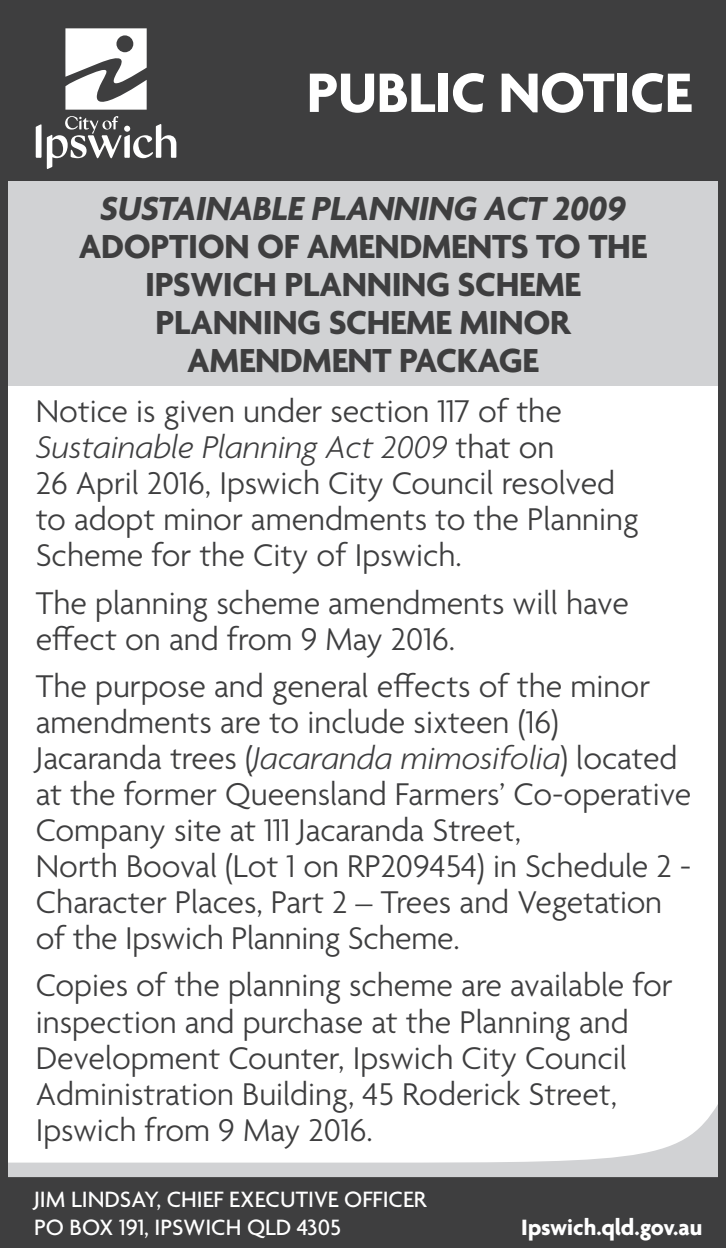
<style>
.page{position:relative;width:726px;height:1248px;background:#fff}
.page>*{position:absolute;margin:0;border:0;box-sizing:border-box;transform-origin:0 0}
.t1{font:700 60px "Agenda";letter-spacing:-.01em;color:#fff}
.t2{font:700 36px/38px "Agenda";letter-spacing:-.01em;color:#3e3e3f;text-align:center}
.t3{font:italic 700 36px "Agenda";letter-spacing:-.01em;color:#3e3e3f}
.t4{font:300 34px/36px "Agenda";color:#3e3e3f}
.t5{font:500 24px "Agenda";color:#fff}
.t6{font:700 24px "Agenda";color:#fff}
.s1{font-style:italic}
</style>
<div class="page">
<div style="left:0;top:0;width:726px;height:181px;background:#3e3e3f"></div>
<div style="left:0;top:181px;width:726px;height:204px;background:#d1d2d4"></div>
<svg style="left:36px;top:28px;width:140px;height:141px"></svg>
<div style="left:0;top:1171px;width:726px;height:76px;background:#3e3e3f"></div>
<svg style="left:9px;top:1106px;width:708px;height:70px"></svg>
<div style="left:0;top:0;width:726px;height:1247px;border:8px solid #3e3e3f"></div>
<p class="t1" style="left:307px;top:60px;width:387px">PUBLIC NOTICE</p>
<p class="t3" style="left:100px;top:189px;width:527px">SUSTAINABLE PLANNING ACT 2009</p>
<p class="t2" style="left:79px;top:230px;width:569px">ADOPTION OF AMENDMENTS TO THE<br>IPSWICH PLANNING SCHEME</p>
<p class="t2" style="left:155px;top:306px;width:416px">PLANNING SCHEME MINOR</p>
<p class="t2" style="left:187px;top:344px;width:353px">AMENDMENT PACKAGE</p>
<p class="t4" style="left:36px;top:395px;width:527px">Notice is given under section 117 of the<br><span class="s1">Sustainable Planning Act 2009</span> that on</p>
<p class="t4" style="left:36px;top:467px;width:604px">26 April 2016, Ipswich City Council resolved to adopt minor amendments to the Planning<br>Scheme for the City of Ipswich.</p>
<p class="t4" style="left:36px;top:586px;width:594px">The planning scheme amendments will have effect on and from 9 May 2016.</p>
<p class="t4" style="left:36px;top:670px;width:616px">The purpose and general effects of the minor</p>
<p class="t4" style="left:36px;top:706px;width:657px">amendments are to include sixteen (16)<br>Jacaranda trees (<span class="s1">Jacaranda mimosifolia</span>) located at the former Queensland Farmers’ Co-operative</p>
<p class="t4" style="left:36px;top:814px;width:657px">Company site at 111 Jacaranda Street,<br>North Booval (Lot 1 on RP209454) in Schedule 2 -</p>
<p class="t4" style="left:36px;top:886px;width:628px">Character Places, Part 2 – Trees and Vegetation of the Ipswich Planning Scheme.</p>
<p class="t4" style="left:36px;top:969px;width:638px">Copies of the planning scheme are available for inspection and purchase at the Planning and Development Counter, Ipswich City Council Administration Building, 45 Roderick Street, Ipswich from 9 May 2016.</p>
<p class="t5" style="left:34px;top:1185px;width:394px">JIM LINDSAY, CHIEF EXECUTIVE OFFICER</p>
<p class="t5" style="left:34px;top:1214px;width:308px">PO BOX 191, IPSWICH QLD 4305</p>
<p class="t6" style="left:521px;top:1214px;width:183px">Ipswich.qld.gov.au</p>
</div>
